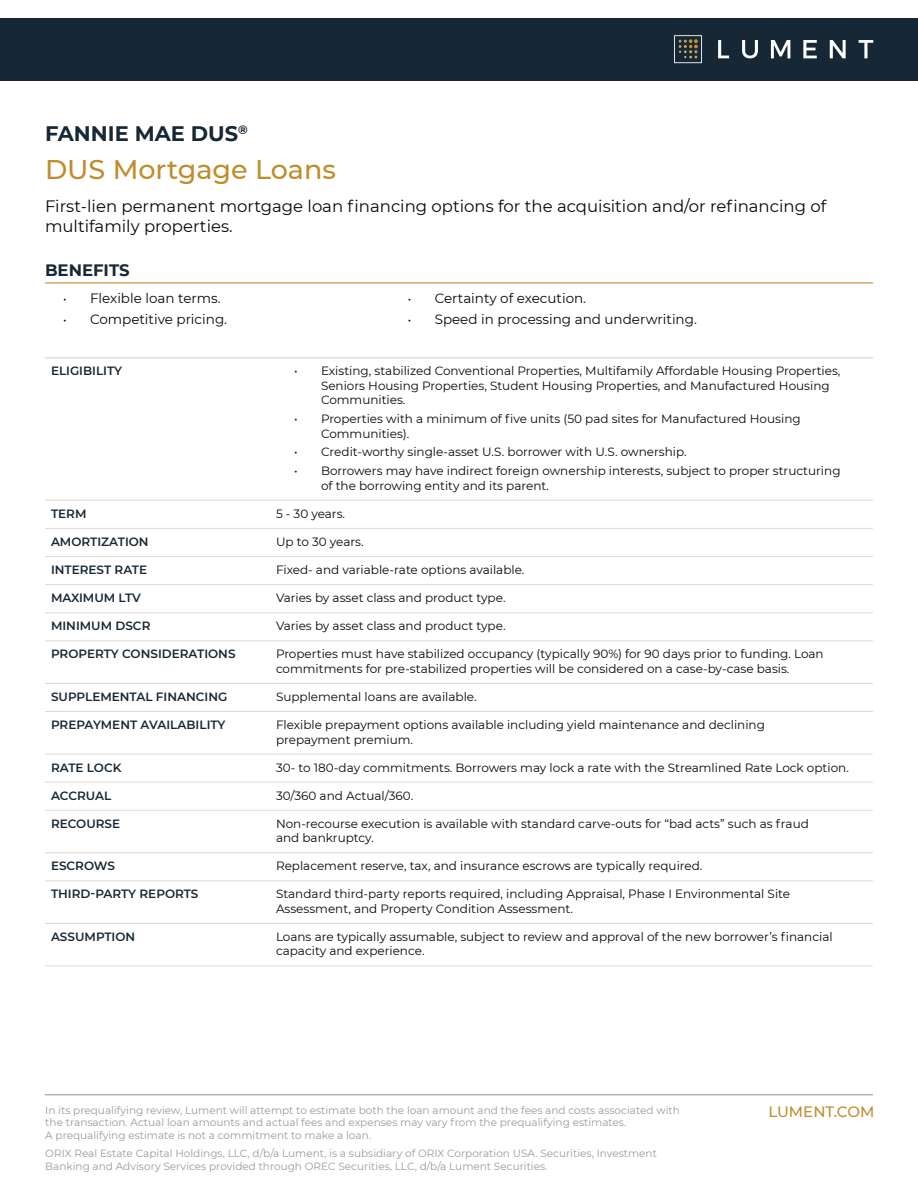
<style>
.page{position:relative;width:918px;height:1188px;background:#fff}
.page>*{position:absolute;margin:0;border:0;box-sizing:border-box;transform-origin:0 0}
.t1{font:500 27px "Montserrat";color:#bf8d2c}
.t2{font:700 21px "Montserrat";color:#162835}
.t3{font:16.5px/19.8px "Montserrat";color:#070808}
.t4{font:700 16.5px "Montserrat";color:#162835}
.t5{font:500 15px "Montserrat";color:#bf8d2c}
.t6{font:13.5px "Montserrat";color:#070808}
.t7{font:12px/14.4px "Montserrat";color:#070808}
.t8{font:600 12px "Montserrat";color:#162835}
.t9{font:10.5px/12.6px "Montserrat";color:#9a9a9c}
.s1{font-size:12px}
</style>
<div class="page">
<div style="left:0;top:18px;width:918px;height:63px;background:#162835"></div>
<svg style="left:674px;top:35px;width:28px;height:28px"></svg>
<svg style="left:718px;top:40px;width:11px;height:18px"></svg>
<svg style="left:742px;top:40px;width:16px;height:18px"></svg>
<svg style="left:771px;top:40px;width:19px;height:18px"></svg>
<svg style="left:830px;top:40px;width:16px;height:18px"></svg>
<svg style="left:859px;top:40px;width:14px;height:18px"></svg>
<svg style="left:803px;top:40px;width:14px;height:18px"></svg>
<hr style="left:45px;top:1094px;width:828px;height:1px;background:#9a9a9c">
<hr style="left:45px;top:282px;width:828px;height:1px;background:#bf8d2c">
<hr style="left:45px;top:528px;width:225px;height:1px;background:#dcdbdc">
<hr style="left:270px;top:528px;width:603px;height:1px;background:#dcdbdc">
<hr style="left:45px;top:556px;width:225px;height:1px;background:#dcdbdc">
<hr style="left:270px;top:556px;width:603px;height:1px;background:#dcdbdc">
<hr style="left:45px;top:584px;width:225px;height:1px;background:#dcdbdc">
<hr style="left:270px;top:584px;width:603px;height:1px;background:#dcdbdc">
<hr style="left:45px;top:612px;width:225px;height:1px;background:#dcdbdc">
<hr style="left:270px;top:612px;width:603px;height:1px;background:#dcdbdc">
<hr style="left:45px;top:640px;width:225px;height:1px;background:#dcdbdc">
<hr style="left:270px;top:640px;width:603px;height:1px;background:#dcdbdc">
<hr style="left:45px;top:683px;width:225px;height:1px;background:#dcdbdc">
<hr style="left:270px;top:683px;width:603px;height:1px;background:#dcdbdc">
<hr style="left:45px;top:711px;width:225px;height:1px;background:#dcdbdc">
<hr style="left:270px;top:711px;width:603px;height:1px;background:#dcdbdc">
<hr style="left:45px;top:754px;width:225px;height:1px;background:#dcdbdc">
<hr style="left:270px;top:754px;width:603px;height:1px;background:#dcdbdc">
<hr style="left:45px;top:782px;width:225px;height:1px;background:#dcdbdc">
<hr style="left:270px;top:782px;width:603px;height:1px;background:#dcdbdc">
<hr style="left:45px;top:810px;width:225px;height:1px;background:#dcdbdc">
<hr style="left:270px;top:810px;width:603px;height:1px;background:#dcdbdc">
<hr style="left:45px;top:852px;width:225px;height:1px;background:#dcdbdc">
<hr style="left:270px;top:852px;width:603px;height:1px;background:#dcdbdc">
<hr style="left:45px;top:880px;width:225px;height:1px;background:#dcdbdc">
<hr style="left:270px;top:880px;width:603px;height:1px;background:#dcdbdc">
<hr style="left:45px;top:923px;width:225px;height:1px;background:#dcdbdc">
<hr style="left:270px;top:923px;width:603px;height:1px;background:#dcdbdc">
<hr style="left:45px;top:966px;width:225px;height:1px;background:#dcdbdc">
<hr style="left:270px;top:966px;width:603px;height:1px;background:#dcdbdc">
<hr style="left:45px;top:500px;width:225px;height:1px;background:#dcdbdc">
<hr style="left:270px;top:500px;width:603px;height:1px;background:#dcdbdc">
<hr style="left:45px;top:357px;width:225px;height:1px;background:#d2d2d2">
<hr style="left:270px;top:357px;width:603px;height:1px;background:#d2d2d2">
<h2 class="t2" style="left:45px;top:118px;width:204px">FANNIE MAE DUS<sup>®</sup></h2>
<h1 class="t1" style="left:45px;top:150px;width:292px">DUS Mortgage Loans</h1>
<h3 class="t3" style="left:45px;top:196px;width:783px">First-lien permanent mortgage loan financing options for the acquisition and/or refinancing of multifamily properties.</h3>
<h3 class="t4" style="left:45px;top:258px;width:86px">BENEFITS</h3>
<p class="t6" style="left:63px;top:289px;width:159px"><span class="s1">•</span> Flexible loan terms.</p>
<p class="t6" style="left:63px;top:310px;width:166px"><span class="s1">•</span> Competitive pricing.</p>
<p class="t6" style="left:408px;top:289px;width:180px"><span class="s1">•</span> Certainty of execution.</p>
<p class="t6" style="left:408px;top:309px;width:291px"><span class="s1">•</span> Speed in processing and underwriting.</p>
<p class="t8" style="left:51px;top:363px;width:73px">ELIGIBILITY</p>
<p class="t7" style="left:321px;top:364px;width:521px;text-indent:-27px">• Existing, stabilized Conventional Properties, Multifamily Affordable Housing Properties,<br>Seniors Housing Properties, Student Housing Properties, and Manufactured Housing<br>Communities.</p>
<p class="t7" style="left:321px;top:411px;width:481px;text-indent:-27px">• Properties with a minimum of five units (50 pad sites for Manufactured Housing<br>Communities).</p>
<p class="t7" style="left:294px;top:445px;width:394px">• Credit-worthy single-asset U.S. borrower with U.S. ownership.</p>
<p class="t7" style="left:321px;top:463px;width:521px;text-indent:-27px">• Borrowers may have indirect foreign ownership interests, subject to proper structuring of the borrowing entity and its parent.</p>
<p class="t8" style="left:51px;top:505px;width:37px">TERM</p>
<p class="t7" style="left:276px;top:506px;width:71px">5 - 30 years.</p>
<p class="t8" style="left:51px;top:533px;width:99px">AMORTIZATION</p>
<p class="t7" style="left:276px;top:534px;width:89px">Up to 30 years.</p>
<p class="t8" style="left:51px;top:561px;width:98px">INTEREST RATE</p>
<p class="t7" style="left:276px;top:562px;width:250px">Fixed- and variable-rate options available.</p>
<p class="t8" style="left:51px;top:589px;width:91px">MAXIMUM LTV</p>
<p class="t7" style="left:276px;top:590px;width:231px">Varies by asset class and product type.</p>
<p class="t8" style="left:51px;top:618px;width:101px">MINIMUM DSCR</p>
<p class="t7" style="left:276px;top:618px;width:231px">Varies by asset class and product type.</p>
<p class="t8" style="left:51px;top:646px;width:186px">PROPERTY CONSIDERATIONS</p>
<p class="t7" style="left:276px;top:647px;width:549px">Properties must have stabilized occupancy (typically 90%) for 90 days prior to funding. Loan commitments for pre-stabilized properties will be considered on a case-by-case basis.</p>
<p class="t8" style="left:51px;top:688px;width:178px">SUPPLEMENTAL FINANCING</p>
<p class="t7" style="left:276px;top:689px;width:202px">Supplemental loans are available.</p>
<p class="t8" style="left:51px;top:716px;width:176px">PREPAYMENT AVAILABILITY</p>
<p class="t7" style="left:276px;top:717px;width:490px">Flexible prepayment options available including yield maintenance and declining prepayment premium.</p>
<p class="t8" style="left:51px;top:759px;width:72px">RATE LOCK</p>
<p class="t7" style="left:276px;top:760px;width:574px">30- to 180-day commitments. Borrowers may lock a rate with the Streamlined Rate Lock option.</p>
<p class="t8" style="left:51px;top:787px;width:62px">ACCRUAL</p>
<p class="t7" style="left:276px;top:788px;width:139px">30/360 and Actual/360.</p>
<p class="t8" style="left:51px;top:815px;width:71px">RECOURSE</p>
<p class="t7" style="left:276px;top:816px;width:534px">Non-recourse execution is available with standard carve-outs for “bad acts” such as fraud and bankruptcy.</p>
<p class="t8" style="left:51px;top:858px;width:66px">ESCROWS</p>
<p class="t7" style="left:276px;top:858px;width:428px">Replacement reserve, tax, and insurance escrows are typically required.</p>
<p class="t8" style="left:51px;top:886px;width:149px">THIRD-PARTY REPORTS</p>
<p class="t7" style="left:276px;top:887px;width:516px">Standard third-party reports required, including Appraisal, Phase I Environmental Site<br>Assessment, and Property Condition Assessment.</p>
<p class="t8" style="left:51px;top:928px;width:86px">ASSUMPTION</p>
<p class="t7" style="left:276px;top:929px;width:558px">Loans are typically assumable, subject to review and approval of the new borrower’s financial capacity and experience.</p>
<p class="t9" style="left:45px;top:1103px;width:636px">In its prequalifying review, Lument will attempt to estimate both the loan amount and the fees and costs associated with</p>
<p class="t5" style="left:768px;top:1101px;width:108px">LUMENT.COM</p>
<p class="t9" style="left:45px;top:1116px;width:583px">the transaction. Actual loan amounts and actual fees and expenses may vary from the prequalifying estimates.<br>A prequalifying estimate is not a commitment to make a loan.</p>
<p class="t9" style="left:45px;top:1147px;width:613px">ORIX Real Estate Capital Holdings, LLC, d/b/a Lument, is a subsidiary of ORIX Corporation USA. Securities, Investment<br>Banking and Advisory Services provided through OREC Securities, LLC, d/b/a Lument Securities.</p>
</div>
